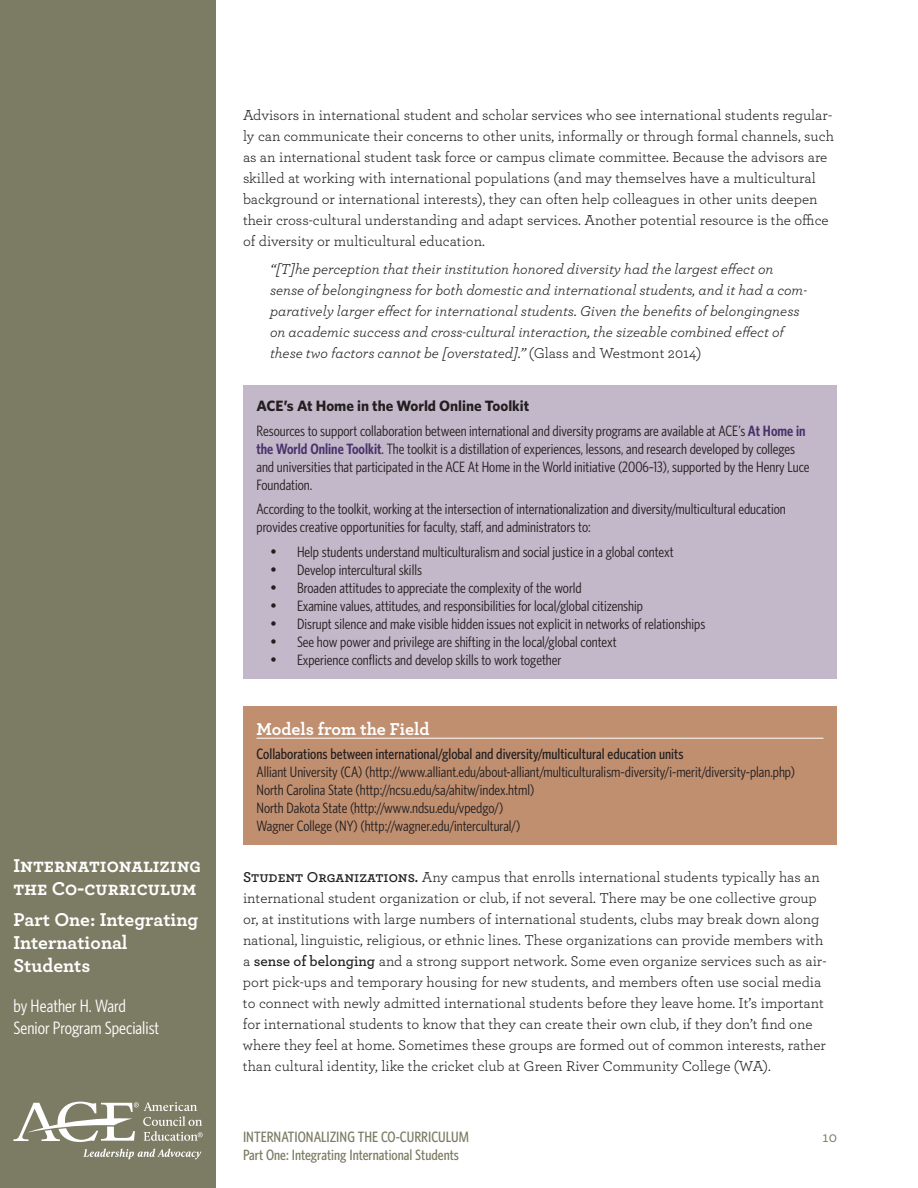
<style>
.page{position:relative;width:918px;height:1188px;background:#fff}
.page>*{position:absolute;margin:0;border:0;box-sizing:border-box;transform-origin:0 0}
.t1{font:700 19.5px/23.4px "Archer";color:#fff}
.t2{font:18px/22.5px "Whitney Condensed";color:#fff}
.t3{font:700 18px "Archer";color:#fff}
.t4{font:15px/21px "Archer";color:#231f20}
.t5{font:15px/18px "Whitney Condensed";color:#231f20}
.t6{font:italic 15px/21px "Archer";color:#231f20}
.t7{font:500 15px "Whitney Condensed";color:#231f20}
.t8{font:500 15px "Whitney Condensed";color:#7c7b63}
.t9{font:700 15px "Whitney";color:#231f20}
.t10{font:500 15px "Archer";color:#7c7b63}
.s1{font-style:normal}
.s2{font-weight:600;color:#49326c}
.s3{font-weight:600}
</style>
<div class="page">
<div style="left:0;top:0;width:216px;height:1188px;background:#7c7b63"></div>
<svg style="left:83px;top:1148px;width:118px;height:12px"></svg>
<svg style="left:13px;top:1102px;width:190px;height:40px"></svg>
<div style="left:243px;top:386px;width:594px;height:293px;background:#c3b8c9"></div>
<div style="left:243px;top:707px;width:594px;height:138px;background:#c08f70"></div>
<hr style="left:256px;top:738px;width:568px;height:1px;background:#fff">
<h1 class="t1" style="left:13px;top:853px;width:189px">Internationalizing the Co-curriculum</h1>
<h1 class="t1" style="left:13px;top:906px;width:186px">Part One: Integrating<br>International<br>Students</h1>
<p class="t2" style="left:14px;top:994px;width:147px">by Heather H. Ward<br>Senior Program Specialist</p>
<p class="t4" style="left:243px;top:104px;width:592px">Advisors in international student and scholar services who see international students regular&shy;ly can communicate their concerns to other units, informally or through formal channels, such as an international student task force or campus climate committee. Because the advisors are skilled at working with international populations (and may themselves have a multicultural background or international interests), they can often help colleagues in other units deepen their cross-cultural understanding and adapt services. Another potential resource is the office of diversity or multicultural education.</p>
<p class="t6" style="left:270px;top:257px;width:539px">“[T]he perception that their institution honored diversity had the largest effect on sense of belongingness for both domestic and international students, and it had a com&shy;paratively larger effect for international students. Given the benefits of belongingness on academic success and cross-cultural interaction, the sizeable combined effect of these two factors cannot be [overstated].” <span class="s1">(Glass and Westmont 2014)</span></p>
<p class="t9" style="left:256px;top:396px;width:274px">ACE’s At Home in the World Online Toolkit</p>
<p class="t5" style="left:256px;top:421px;width:555px">Resources to support collaboration between international and diversity programs are available at ACE’s <span class="s2">At Home in the World Online Toolkit</span>. The toolkit is a distillation of experiences, lessons, and research developed by colleges and universities that participated in the ACE At Home in the World initiative (2006–13), supported by the Henry Luce Foundation.</p>
<p class="t5" style="left:256px;top:500px;width:531px">According to the toolkit, working at the intersection of internationalization and diversity/multicultural education provides creative opportunities for faculty, staff, and administrators to:</p>
<p class="t5" style="left:270px;top:543px;width:405px">• Help students understand multiculturalism and social justice in a global context</p>
<p class="t5" style="left:270px;top:561px;width:153px">• Develop intercultural skills</p>
<p class="t5" style="left:270px;top:579px;width:313px">• Broaden attitudes to appreciate the complexity of the world</p>
<p class="t5" style="left:270px;top:597px;width:375px">• Examine values, attitudes, and responsibilities for local/global citizenship</p>
<p class="t5" style="left:270px;top:615px;width:437px">• Disrupt silence and make visible hidden issues not explicit in networks of relationships</p>
<p class="t5" style="left:270px;top:633px;width:348px">• See how power and privilege are shifting in the local/global context</p>
<p class="t5" style="left:270px;top:651px;width:293px">• Experience conflicts and develop skills to work together</p>
<p class="t3" style="left:256px;top:714px;width:175px">Models from the Field</p>
<p class="t7" style="left:256px;top:745px;width:428px">Collaborations between international/global and diversity/multicultural education units</p>
<p class="t5" style="left:256px;top:763px;width:540px">Alliant University (CA) (http://www.alliant.edu/about-alliant/multiculturalism-diversity/i-merit/diversity-plan.php)<br>North Carolina State (http://ncsu.edu/sa/ahitw/index.html)<br>North Dakota State (http://www.ndsu.edu/vpedgo/)<br>Wagner College (NY) (http://wagner.edu/intercultural/)</p>
<p class="t4" style="left:243px;top:866px;width:585px"><span class="s3">Student Organizations.</span> Any campus that enrolls international students typically has an international student organization or club, if not several. There may be one collective group or, at institutions with large numbers of international students, clubs may break down along national, linguistic, religious, or ethnic lines. These organizations can provide members with a <span class="s3">sense of belonging</span> and a strong support network. Some even organize services such as air&shy;port pick-ups and temporary housing for new students, and members often use social media to connect with newly admitted international students before they leave home. It’s important for international students to know that they can create their own club, if they don’t find one where they feel at home. Sometimes these groups are formed out of common interests, rather than cultural identity, like the cricket club at Green River Community College (WA).</p>
<p class="t8" style="left:243px;top:1127px;width:227px">INTERNATIONALIZING THE CO-CURRICULUM</p>
<p class="t10" style="left:823px;top:1126px;width:16px">10</p>
<p class="t8" style="left:243px;top:1145px;width:217px">Part One: Integrating International Students</p>
</div>
